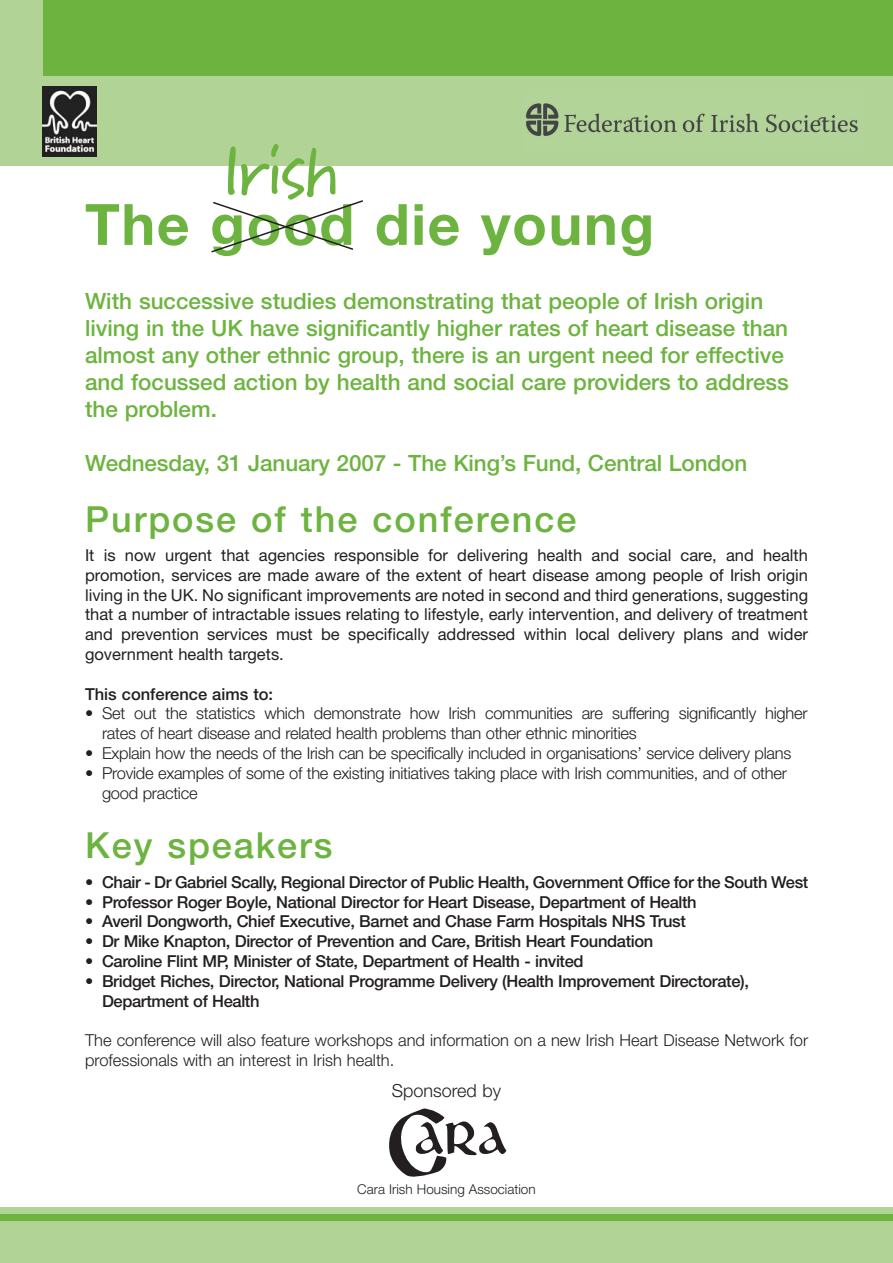
<style>
.page{position:relative;width:893px;height:1263px;background:#fff}
.page>*{position:absolute;margin:0;border:0;box-sizing:border-box;transform-origin:0 0}
.t1{font:700 57px "Helvetica Neue";letter-spacing:.03em;color:#6cb43f}
.t2{font:500 36px "Helvetica Neue";letter-spacing:.055em;color:#6cb43f}
.t3{font:500 22.5px/27px "Helvetica Neue";color:#6cb43f}
.t4{font:300 18px "Helvetica Neue";color:#231f20}
.t5{font:300 16.5px/19.8px "Helvetica Neue";letter-spacing:-.015em;color:#231f20}
.t6{font:500 16.5px/19.8px "Helvetica Neue";letter-spacing:-.02em;color:#231f20}
.t7{font:16.5px/19.8px "Helvetica Neue";color:#231f20;text-align:justify}
.t8{font:500 16.5px "Helvetica Neue";color:#231f20}
.t9{font:300 13.5px "Helvetica Neue";color:#231f20}
</style>
<div class="page">
<div style="left:0;top:0;width:893px;height:77px;background:#6cb43f"></div>
<div style="left:0;top:77px;width:893px;height:89px;background:#b2d396"></div>
<div style="left:0;top:0;width:43px;height:166px;background:#b2d396"></div>
<div style="left:0;top:1208px;width:893px;height:55px;background:#b2d396"></div>
<div style="left:0;top:1214px;width:893px;height:6px;background:#6cb43f"></div>
<svg style="left:389px;top:1108px;width:117px;height:69px"></svg>
<img style="left:526px;top:103px;width:332px;height:33px">
<svg style="left:211px;top:144px;width:152px;height:109px"></svg>
<img style="left:43px;top:86px;width:54px;height:70px">
<h1 class="t1" style="left:85px;top:204px;width:571px">The good die young</h1>
<p class="t3" style="left:85px;top:289px;width:705px">With successive studies demonstrating that people of Irish origin living in the UK have significantly higher rates of heart disease than almost any other ethnic group, there is an urgent need for effective and focussed action by health and social care providers to address the problem.</p>
<h3 class="t3" style="left:85px;top:451px;width:664px">Wednesday, 31 January 2007 - The King’s Fund, Central London</h3>
<h2 class="t2" style="left:85px;top:506px;width:493px">Purpose of the conference</h2>
<p class="t7" style="left:85px;top:547px;width:725px">It is now urgent that agencies responsible for delivering health and social care, and health promotion, services are made aware of the extent of heart disease among people of Irish origin living in the UK. No significant improvements are noted in second and third generations, suggesting that a number of intractable issues relating to lifestyle, early intervention, and delivery of treatment and prevention services must be specifically addressed within local delivery plans and wider government health targets.</p>
<p class="t8" style="left:85px;top:688px;width:190px">This conference aims to:</p>
<p class="t5" style="left:102px;top:705px;width:707px;text-indent:-17px">• Set out the statistics which demonstrate how Irish communities are suffering significantly higher rates of heart disease and related health problems than other ethnic minorities</p>
<p class="t5" style="left:85px;top:745px;width:708px">• Explain how the needs of the Irish can be specifically included in organisations’ service delivery plans</p>
<p class="t5" style="left:102px;top:765px;width:686px;text-indent:-17px">• Provide examples of some of the existing initiatives taking place with Irish communities, and of other good practice</p>
<h2 class="t2" style="left:85px;top:833px;width:249px">Key speakers</h2>
<p class="t6" style="left:85px;top:873px;width:725px">• Chair - Dr Gabriel Scally, Regional Director of Public Health, Government Office for the South West</p>
<p class="t6" style="left:85px;top:893px;width:613px">• Professor Roger Boyle, National Director for Heart Disease, Department of Health</p>
<p class="t6" style="left:85px;top:913px;width:602px">• Averil Dongworth, Chief Executive, Barnet and Chase Farm Hospitals NHS Trust</p>
<p class="t6" style="left:85px;top:933px;width:570px">• Dr Mike Knapton, Director of Prevention and Care, British Heart Foundation</p>
<p class="t6" style="left:85px;top:953px;width:500px">• Caroline Flint MP, Minister of State, Department of Health - invited</p>
<p class="t6" style="left:102px;top:972px;width:648px;text-indent:-17px">• Bridget Riches, Director, National Programme Delivery (Health Improvement Directorate),<br>Department of Health</p>
<p class="t5" style="left:85px;top:1032px;width:725px">The conference will also feature workshops and information on a new Irish Heart Disease Network for professionals with an interest in Irish health.</p>
<p class="t4" style="left:392px;top:1084px;width:111px">Sponsored by</p>
<p class="t9" style="left:357px;top:1184px;width:180px">Cara Irish Housing Association</p>
</div>
